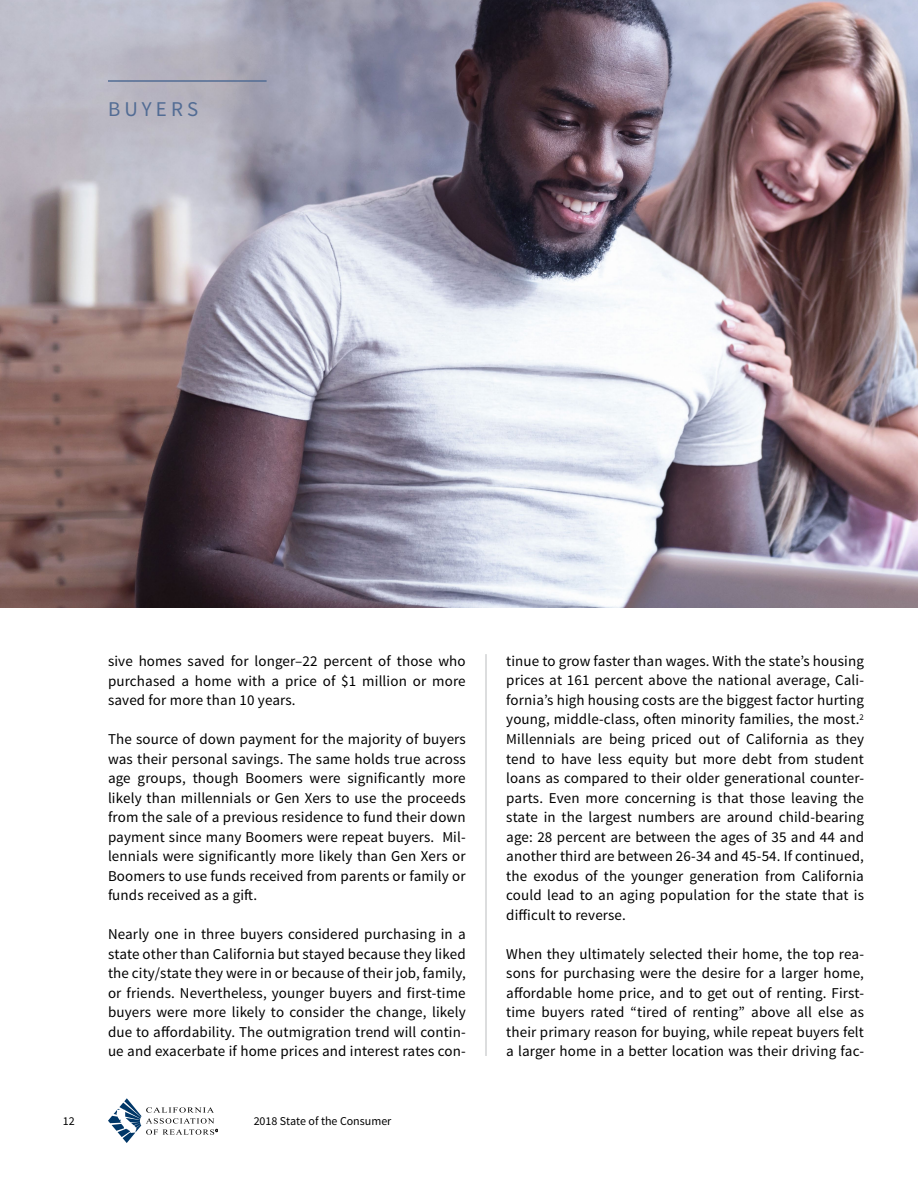
<style>
.page{position:relative;width:918px;height:1188px;background:#fff}
.page>*{position:absolute;margin:0;border:0;box-sizing:border-box;transform-origin:0 0}
.t1{font:21px "Source Sans Pro";letter-spacing:.2em;color:#526c94}
.t2{font:15px/19.5px "Source Sans Pro";letter-spacing:.01em;color:#000;text-align:justify}
.t3{font:12px "Source Sans Pro";color:#000}
</style>
<div class="page">
<svg style="left:108px;top:1098px;width:110px;height:45px"></svg>
<img style="left:0;top:0;width:918px;height:608px">
<hr style="left:108px;top:80px;width:159px;height:2px;background:#526c94">
<hr style="left:485px;top:654px;width:2px;height:402px;background:#d1d3d4">
<h1 class="t1" style="left:108px;top:96px;width:92px">BUYERS</h1>
<p class="t2" style="left:108px;top:652px;width:359px">sive homes saved for longer–22 percent of those who purchased a home with a price of $1 million or more saved for more than 10 years.</p>
<p class="t2" style="left:108px;top:730px;width:359px">The source of down payment for the majority of buyers was their personal savings. The same holds true across age groups, though Boomers were significantly more likely than millennials or Gen Xers to use the proceeds from the sale of a previous residence to fund their down payment since many Boomers were repeat buyers. Mil&shy;lennials were significantly more likely than Gen Xers or Boomers to use funds received from parents or family or funds received as a gift.</p>
<p class="t2" style="left:108px;top:925px;width:359px">Nearly one in three buyers considered purchasing in a state other than California but stayed because they liked the city/state they were in or because of their job, family, or friends. Nevertheless, younger buyers and first-time buyers were more likely to consider the change, likely due to affordability. The outmigration trend will contin&shy;ue and exacerbate if home prices and interest rates con-</p>
<p class="t3" style="left:63px;top:1114px;width:13px">12</p>
<p class="t3" style="left:254px;top:1114px;width:139px">2018 State of the Consumer</p>
<p class="t2" style="left:506px;top:652px;width:359px">tinue to grow faster than wages. With the state’s housing prices at 161 percent above the national average, Cali&shy;fornia’s high housing costs are the biggest factor hurting young, middle-class, often minority families, the most. <sup>2<br></sup>Millennials are being priced out of California as they tend to have less equity but more debt from student loans as compared to their older generational counter&shy;parts. Even more concerning is that those leaving the state in the largest numbers are around child-bearing age: 28 percent are between the ages of 35 and 44 and another third are between 26-34 and 45-54. If continued, the exodus of the younger generation from California could lead to an aging population for the state that is difficult to reverse.</p>
<p class="t2" style="left:506px;top:944px;width:359px">When they ultimately selected their home, the top rea&shy;sons for purchasing were the desire for a larger home, affordable home price, and to get out of renting. First&shy;time buyers rated “tired of renting” above all else as their primary reason for buying, while repeat buyers felt a larger home in a better location was their driving fac-</p>
</div>
